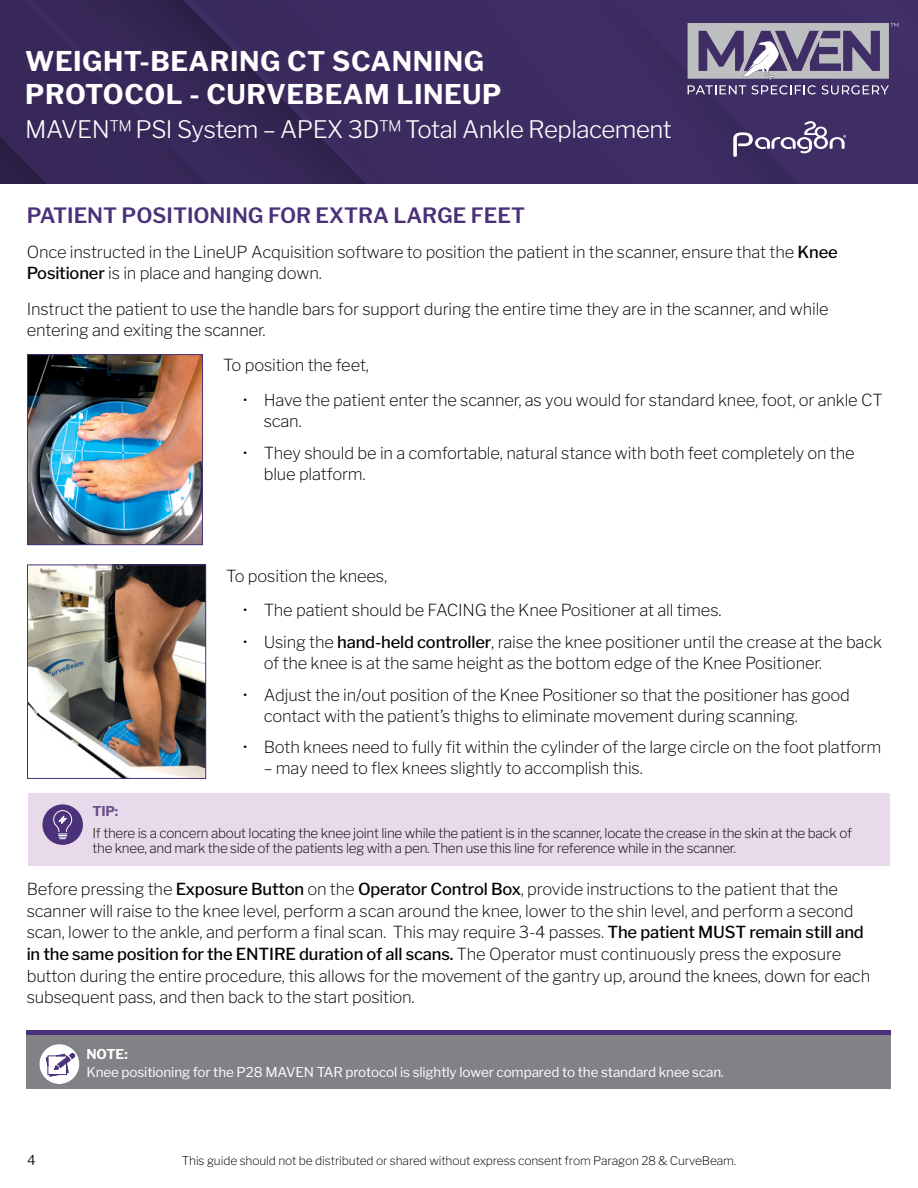
<style>
.page{position:relative;width:918px;height:1188px;background:#fff}
.page>*{position:absolute;margin:0;border:0;box-sizing:border-box;transform-origin:0 0}
.t1{font:700 27px/32.4px "Libre Franklin";letter-spacing:.02em;color:#fff}
.t2{font:300 24px "Libre Franklin";letter-spacing:-.02em;color:#fff}
.t3{font:600 21px "Libre Franklin";color:#4a317a}
.t4{font:200 16.5px/21.6px "Libre Franklin";letter-spacing:-.01em;color:#000}
.t5{font:200 13.5px/15px "Libre Franklin";letter-spacing:-.02em;color:#000}
.t6{font:13.5px "Libre Franklin";letter-spacing:-.01em;color:#fff}
.t7{font:700 13.5px "Libre Franklin";color:#fff}
.t8{font:700 13.5px "Libre Franklin";color:#68518b}
.t9{font:300 13.5px "Libre Franklin";color:#000}
.t10{font:200 12px "Libre Franklin";letter-spacing:-.01em;color:#000}
.s1{font-weight:500}
</style>
<div class="page">
<img style="left:0;top:0;width:918px;height:184px">
<svg style="left:733px;top:120px;width:113px;height:37px"></svg>
<svg style="left:688px;top:23px;width:211px;height:72px"></svg>
<div style="left:28px;top:793px;width:862px;height:72px;background:#e8daeb"></div>
<div style="left:42px;top:804px;width:41px;height:41px;background:#4a317a;border-radius:50%"></div>
<svg style="left:53px;top:810px;width:20px;height:29px"></svg>
<div style="left:27px;top:1030px;width:864px;height:59px;background:#808285"></div>
<div style="left:27px;top:1030px;width:864px;height:5px;background:#4a317a"></div>
<svg style="left:39px;top:1044px;width:41px;height:40px"></svg>
<img style="left:29px;top:356px;width:172px;height:187px">
<div style="left:27px;top:354px;width:176px;height:191px;border:1px solid #4a317a"></div>
<img style="left:29px;top:567px;width:175px;height:210px">
<div style="left:27px;top:565px;width:179px;height:214px;border:1px solid #4a317a"></div>
<h1 class="t1" style="left:25px;top:45px;width:478px">WEIGHT-BEARING CT SCANNING<br>PROTOCOL - CURVEBEAM LINEUP</h1>
<h2 class="t2" style="left:25px;top:115px;width:648px">MAVEN™ PSI System – APEX 3D™ Total Ankle Replacement</h2>
<p class="t3" style="left:27px;top:203px;width:500px">PATIENT POSITIONING FOR EXTRA LARGE FEET</p>
<p class="t4" style="left:27px;top:241px;width:813px">Once instructed in the LineUP Acquisition software to position the patient in the scanner, ensure that the <span class="s1">Knee<br>Positioner</span> is in place and hanging down.</p>
<p class="t4" style="left:27px;top:298px;width:804px">Instruct the patient to use the handle bars for support during the entire time they are in the scanner, and while entering and exiting the scanner.</p>
<p class="t4" style="left:223px;top:354px;width:148px">To position the feet,</p>
<p class="t4" style="left:264px;top:389px;width:621px;line-height:21px;text-indent:-21px">• Have the patient enter the scanner, as you would for standard knee, foot, or ankle CT scan.</p>
<p class="t4" style="left:264px;top:442px;width:593px;line-height:21px;text-indent:-21px">• They should be in a comfortable, natural stance with both feet completely on the blue platform.</p>
<p class="t4" style="left:226px;top:565px;width:162px">To position the knees,</p>
<p class="t4" style="left:243px;top:599px;width:480px">• The patient should be FACING the Knee Positioner at all times.</p>
<p class="t4" style="left:264px;top:631px;width:620px;line-height:21px;text-indent:-21px">• Using the <span class="s1">hand-held controller</span>, raise the knee positioner until the crease at the back of the knee is at the same height as the bottom edge of the Knee Positioner.</p>
<p class="t4" style="left:264px;top:684px;width:588px;line-height:21px;text-indent:-21px">• Adjust the in/out position of the Knee Positioner so that the positioner has good contact with the patient’s thighs to eliminate movement during scanning.</p>
<p class="t4" style="left:243px;top:737px;width:640px">• Both knees need to fully fit within the cylinder of the large circle on the foot platform</p>
<p class="t4" style="left:264px;top:758px;width:381px">– may need to flex knees slightly to accomplish this.</p>
<p class="t8" style="left:93px;top:803px;width:27px">TIP:</p>
<p class="t5" style="left:93px;top:826px;width:761px">If there is a concern about locating the knee joint line while the patient is in the scanner, locate the crease in the skin at the back of the knee, and mark the side of the patients leg with a pen. Then use this line for reference while in the scanner.</p>
<p class="t4" style="left:27px;top:878px;width:845px">Before pressing the <span class="s1">Exposure Button</span> on the <span class="s1">Operator Control Box</span>, provide instructions to the patient that the scanner will raise to the knee level, perform a scan around the knee, lower to the shin level, and perform a second scan, lower to the ankle, and perform a final scan. This may require 3-4 passes. <span class="s1">The patient MUST remain still and in the same position for the ENTIRE duration of all scans.</span> The Operator must continuously press the exposure button during the entire procedure, this allows for the movement of the gantry up, around the knees, down for each subsequent pass, and then back to the start position.</p>
<p class="t9" style="left:27px;top:1152px;width:10px">4</p>
<p class="t7" style="left:86px;top:1046px;width:43px">NOTE:</p>
<p class="t6" style="left:86px;top:1064px;width:639px">Knee positioning for the P28 MAVEN TAR protocol is slightly lower compared to the standard knee scan.</p>
<p class="t10" style="left:182px;top:1153px;width:556px">This guide should not be distributed or shared without express consent from Paragon 28 &amp; CurveBeam.</p>
</div>
